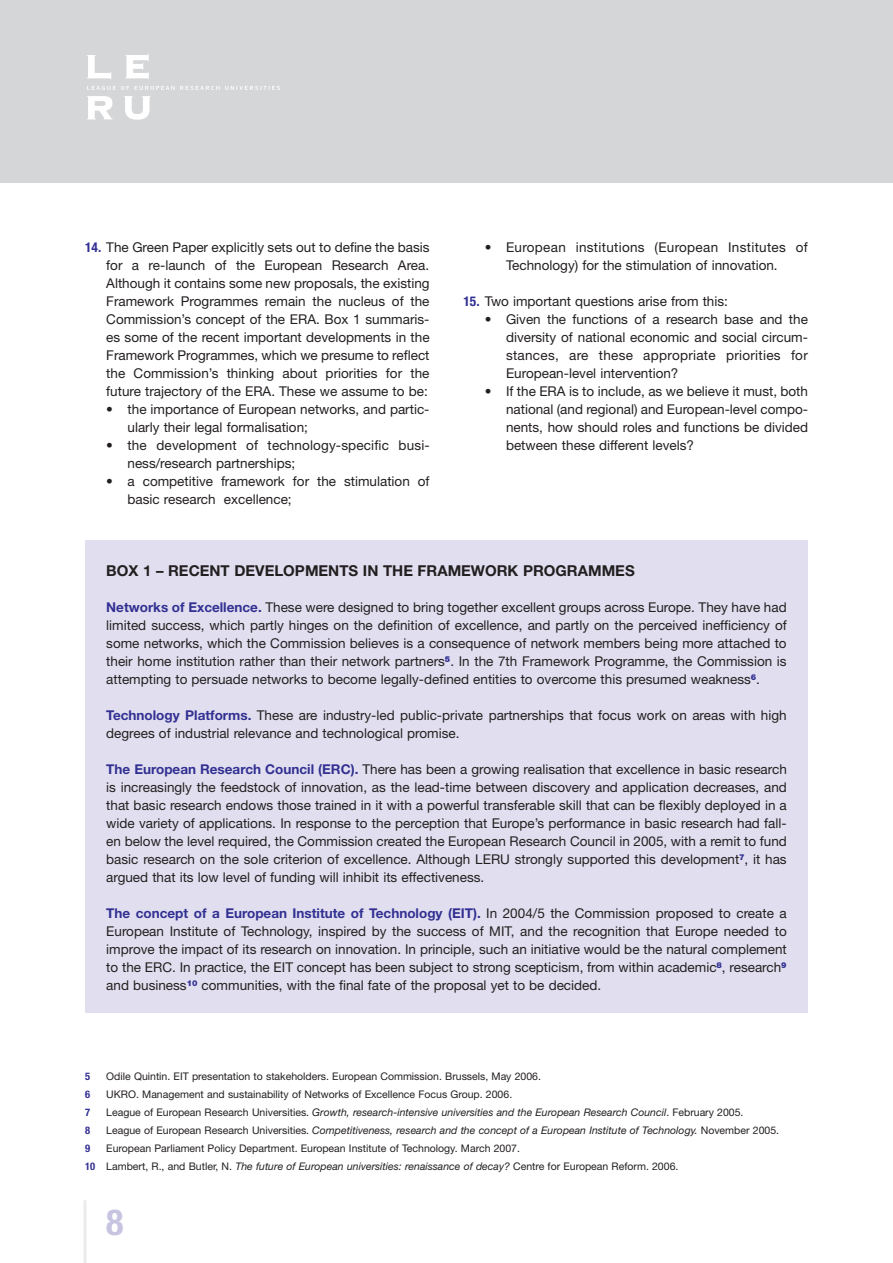
<style>
.page{position:relative;width:893px;height:1263px;background:#fff}
.page>*{position:absolute;margin:0;border:0;box-sizing:border-box;transform-origin:0 0}
.t1{font:700 condensed 36px "Helvetica Neue";color:#c7c4e1}
.t2{font:700 15px "Helvetica Neue";color:#231f20}
.t3{font:13.5px/18px "Helvetica Neue";color:#231f20;text-align:justify}
.t4{font:10.5px/18px "Helvetica Neue";color:#231f20}
.t5{font:italic 10.5px "Helvetica Neue";color:#231f20}
.t6{font:700 condensed 10.5px "Helvetica Neue";color:#323092}
.s1{font-weight:700;font-stretch:condensed;color:#323092}
.s2{font-weight:700;color:#323092}
.s3{font-style:normal}
.s4{font-style:italic}
</style>
<div class="page">
<div style="left:85px;top:540px;width:723px;height:472px;background:#e1dfef"></div>
<div style="left:0;top:0;width:893px;height:183px;background:#d5d6d8"></div>
<hr style="left:84px;top:1200px;width:3px;height:63px;background:#eaebec">
<svg style="left:87px;top:86px;width:193px;height:4px"></svg>
<svg style="left:87px;top:55px;width:24px;height:24px"></svg>
<svg style="left:125px;top:54px;width:24px;height:25px"></svg>
<svg style="left:87px;top:96px;width:26px;height:23px"></svg>
<svg style="left:124px;top:96px;width:27px;height:24px"></svg>
<p class="t3" style="left:106px;top:240px;width:325px;text-indent:-21px"><span class="s1">14.</span> The Green Paper explicitly sets out to define the basis for a re-launch of the European Research Area.<br>Although it contains some new proposals, the existing Framework Programmes remain the nucleus of the Commission’s concept of the ERA. Box 1 summaris&shy;es some of the recent important developments in the Framework Programmes, which we presume to reflect the Commission’s thinking about priorities for the future trajectory of the ERA. These we assume to be:</p>
<p class="t3" style="left:128px;top:402px;width:303px;text-indent:-21px">• the importance of European networks, and partic&shy;ularly their legal formalisation;</p>
<p class="t3" style="left:128px;top:438px;width:304px;text-indent:-21px">• the development of technology-specific busi&shy;ness/research partnerships;</p>
<p class="t3" style="left:128px;top:474px;width:303px;text-indent:-21px">• a competitive framework for the stimulation of basic research excellence;</p>
<p class="t3" style="left:506px;top:240px;width:303px;text-indent:-21px">• European institutions (European Institutes of<br>Technology) for the stimulation of innovation.</p>
<p class="t3" style="left:463px;top:294px;width:266px"><span class="s1">15.</span> Two important questions arise from this:</p>
<p class="t3" style="left:506px;top:312px;width:303px;text-indent:-21px">• Given the functions of a research base and the diversity of national economic and social circum&shy;stances, are these appropriate priorities for European-level intervention?</p>
<p class="t3" style="left:506px;top:384px;width:303px;text-indent:-21px">• If the ERA is to include, as we believe it must, both national (and regional) and European-level compo&shy;nents, how should roles and functions be divided between these different levels?</p>
<p class="t2" style="left:106px;top:561px;width:530px">BOX 1 – RECENT DEVELOPMENTS IN THE FRAMEWORK PROGRAMMES</p>
<p class="t3" style="left:106px;top:600px;width:682px"><span class="s2">Networks of Excellence.</span> These were designed to bring together excellent groups across Europe. They have had limited success, which partly hinges on the definition of excellence, and partly on the perceived inefficiency of some networks, which the Commission believes is a consequence of network members being more attached to their home institution rather than their network partners<sup>5</sup>. In the 7th Framework Programme, the Commission is attempting to persuade networks to become legally-defined entities to overcome this presumed weakness<sup>6</sup>.</p>
<p class="t3" style="left:106px;top:708px;width:682px"><span class="s2">Technology Platforms.</span> These are industry-led public-private partnerships that focus work on areas with high degrees of industrial relevance and technological promise.</p>
<p class="t3" style="left:106px;top:762px;width:682px"><span class="s2">The European Research Council (ERC).</span> There has been a growing realisation that excellence in basic research is increasingly the feedstock of innovation, as the lead-time between discovery and application decreases, and that basic research endows those trained in it with a powerful transferable skill that can be flexibly deployed in a wide variety of applications. In response to the perception that Europe’s performance in basic research had fall&shy;en below the level required, the Commission created the European Research Council in 2005, with a remit to fund basic research on the sole criterion of excellence. Although LERU strongly supported this development<sup>7</sup>, it has argued that its low level of funding will inhibit its effectiveness.</p>
<p class="t3" style="left:106px;top:906px;width:682px"><span class="s2">The concept of a European Institute of Technology (EIT).</span> In 2004/5 the Commission proposed to create a European Institute of Technology, inspired by the success of MIT, and the recognition that Europe needed to improve the impact of its research on innovation. In principle, such an initiative would be the natural complement to the ERC. In practice, the EIT concept has been subject to strong scepticism, from within academic<sup>8</sup>, research<sup>9 </sup>and business<sup>10</sup> communities, with the final fate of the proposal yet to be decided.</p>
<p class="t6" style="left:85px;top:1070px;width:7px">5</p>
<p class="t4" style="left:106px;top:1068px;width:436px">Odile Quintin. EIT presentation to stakeholders. European Commission. Brussels, May 2006.</p>
<p class="t6" style="left:85px;top:1088px;width:7px">6</p>
<p class="t4" style="left:106px;top:1086px;width:407px">UKRO. Management and sustainability of Networks of Excellence Focus Group. 2006.</p>
<p class="t6" style="left:85px;top:1106px;width:7px">7</p>
<p class="t5" style="left:106px;top:1109px;width:639px"><span class="s3">League of European Research Universities.</span> Growth, research-intensive universities and the European Research Council<span class="s3">. February 2005.</span></p>
<p class="t6" style="left:85px;top:1124px;width:7px">8</p>
<p class="t5" style="left:106px;top:1127px;width:674px"><span class="s3">League of European Research Universities.</span> Competitiveness, research and the concept of a European Institute of Technology. <span class="s3">November 2005.</span></p>
<p class="t6" style="left:85px;top:1142px;width:7px">9</p>
<p class="t4" style="left:85px;top:1140px;width:595px;text-indent:21px">European Parliament Policy Department. European Institute of Technology. March 2007.<br><span class="s1">10</span> Lambert, R., and Butler, N. <span class="s4">The future of European universities: renaissance of decay?</span> Centre for European Reform. 2006.</p>
<h1 class="t1" style="left:106px;top:1200px;width:19px">8</h1>
</div>
